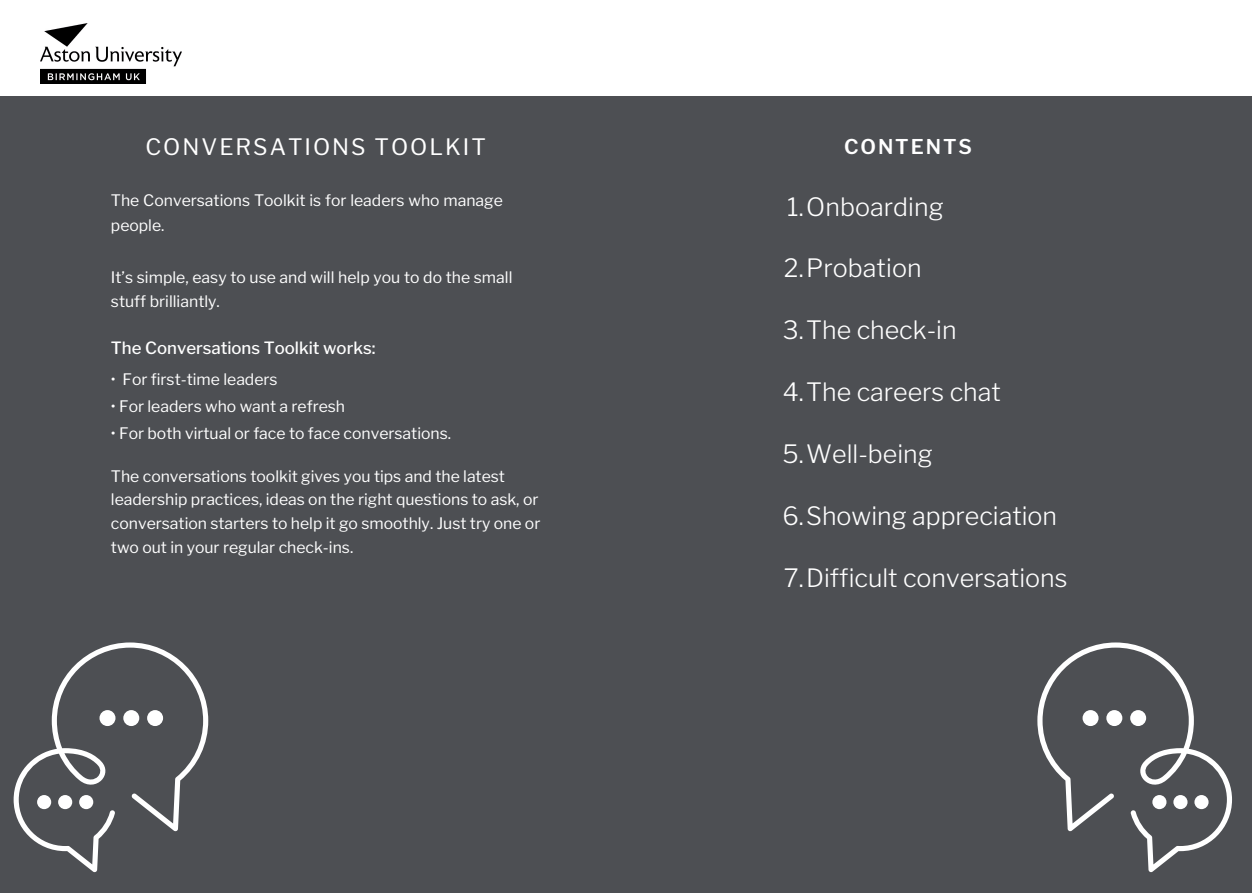
<style>
.page{position:relative;width:1259px;height:893px;background:#fff}
.page>*{position:absolute;margin:0;border:0;box-sizing:border-box;transform-origin:0 0}
.t1{font:300 25.05px "Libre Franklin";color:#fff}
.t2{font:22.5px "Libre Franklin";letter-spacing:.09em;color:#fff}
.t3{font:600 20.25px "Libre Franklin";letter-spacing:.095em;color:#fff}
.t4{font:500 16.8px "Libre Franklin";color:#fff}
.t5{font:15.75px/23.5px "Libre Franklin";color:#fff}
</style>
<div class="page">
<div style="left:622px;top:96px;width:629px;height:796px;background:#4d4f53"></div>
<div style="left:0;top:96px;width:627px;height:796px;background:#4d4f53"></div>
<img style="left:41px;top:24px;width:140px;height:59px">
<svg style="left:14px;top:642px;width:194px;height:229px"></svg>
<svg style="left:1037px;top:642px;width:195px;height:229px"></svg>
<h2 class="t2" style="left:145px;top:133px;width:342px">CONVERSATIONS TOOLKIT</h2>
<p class="t3" style="left:844px;top:134px;width:129px">CONTENTS</p>
<p class="t5" style="left:111px;top:188px;width:393px;line-height:24.8px">The Conversations Toolkit is for leaders who manage people.</p>
<p class="t5" style="left:111px;top:264px;width:403px;line-height:24.8px">It’s simple, easy to use and will help you to do the small stuff brilliantly.</p>
<h1 class="t1" style="left:787px;top:191px;width:158px">1.Onboarding</h1>
<h1 class="t1" style="left:784px;top:253px;width:139px">2.Probation</h1>
<p class="t4" style="left:111px;top:338px;width:266px">The Conversations Toolkit works:</p>
<p class="t5" style="left:111px;top:367px;width:168px">• For first-time leaders</p>
<p class="t5" style="left:111px;top:394px;width:236px">• For leaders who want a refresh</p>
<p class="t5" style="left:111px;top:421px;width:342px">• For both virtual or face to face conversations.</p>
<p class="t5" style="left:111px;top:464px;width:431px">The conversations toolkit gives you tips and the latest leadership practices, ideas on the right questions to ask, or conversation starters to help it go smoothly. Just try one or two out in your regular check-ins.</p>
<h1 class="t1" style="left:783px;top:315px;width:175px">3.The check-in</h1>
<h1 class="t1" style="left:783px;top:377px;width:219px">4.The careers chat</h1>
<h1 class="t1" style="left:782px;top:439px;width:152px">5.Well-being</h1>
<h1 class="t1" style="left:782px;top:500px;width:276px">6.Showing appreciation</h1>
<h1 class="t1" style="left:784px;top:562px;width:285px">7.Difficult conversations</h1>
</div>
